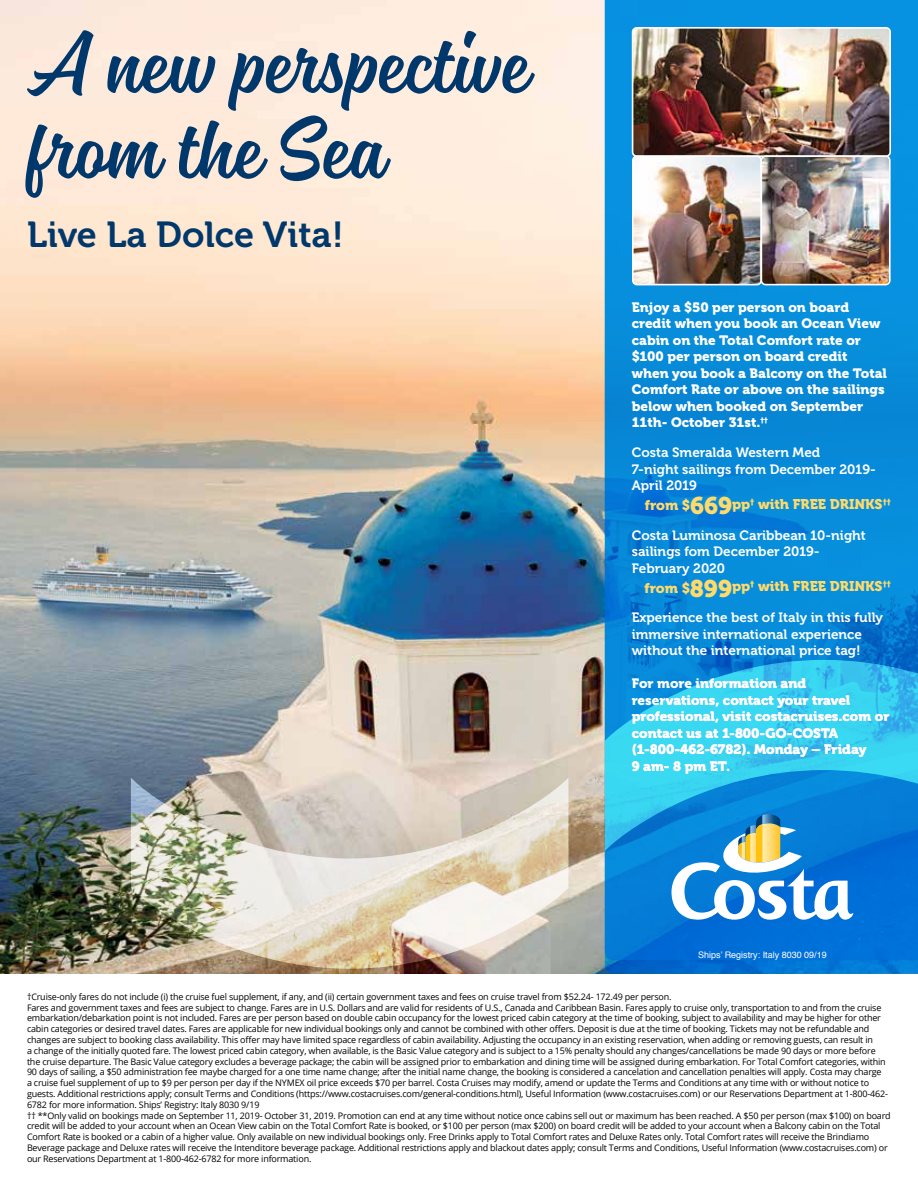
<style>
.page{position:relative;width:918px;height:1188px;background:#fff}
.page>*{position:absolute;margin:0;border:0;box-sizing:border-box;transform-origin:0 0}
.t1{font:106.5px/85.5px "Magneton";color:#00386c}
.t2{font:36px "Museo 700";color:#00386c}
.t3{font:13.95px "Museo 900";color:#ffda6b}
.t4{font:13.5px/16.5px "Museo 900";color:#fff}
.t5{font:13.5px/16.5px "Museo 700";color:#fff}
.t6{font:9px/10.8px "Open Sans";letter-spacing:-.02em;color:#000}
.t7{font:9px "Helvetica";color:#fff}
.s1{font-size:24px}
</style>
<div class="page">
<img style="left:0;top:0;width:605px;height:973px">
<svg style="left:605px;top:0;width:313px;height:973px;background:#0686d9"></svg>
<img style="left:131px;top:778px;width:437px;height:191px">
<svg style="left:605px;top:660px;width:313px;height:191px;background:#26b4e7"></svg>
<svg style="left:672px;top:814px;width:181px;height:106px"></svg>
<img style="left:633px;top:30px;width:257px;height:255px">
<div style="left:632px;top:27px;width:259px;height:130px;border:2px solid #fff;border-radius:4px"></div>
<img style="left:633px;top:156px;width:128px;height:129px;border-radius:4px">
<div style="left:632px;top:155px;width:130px;height:130px;border:2px solid #fff;border-radius:4px"></div>
<img style="left:761px;top:156px;width:129px;height:129px;border-radius:4px">
<div style="left:761px;top:155px;width:130px;height:130px;border:2px solid #fff;border-radius:4px"></div>
<h1 class="t1" style="left:27px;top:25px;width:503px">A new perspective from the Sea</h1>
<h2 class="t2" style="left:27px;top:214px;width:318px">Live La Dolce Vita!</h2>
<p class="t4" style="left:632px;top:299px;width:257px">Enjoy a $50 per person on board credit when you book an Ocean View cabin on the Total Comfort rate or $100 per person on board credit when you book a Balcony on the Total<br>Comfort Rate or above on the sailings below when booked on September<br>11th- October 31st.<sup>††</sup></p>
<h3 class="t5" style="left:632px;top:444px;width:246px">Costa Smeralda Western Med<br>7-night sailings from December 2019-<br>April 2019</h3>
<h3 class="t5" style="left:632px;top:527px;width:236px">Costa Luminosa Caribbean 10-night sailings fom December 2019-<br>February 2020</h3>
<h3 class="t5" style="left:632px;top:609px;width:253px">Experience the best of Italy in this fully immersive international experience without the international price tag!</h3>
<h3 class="t4" style="left:632px;top:675px;width:259px">For more information and reservations, contact your travel professional, visit costacruises.com or contact us at 1-800-GO-COSTA (1-800-462-6782). Monday – Friday<br>9 am- 8 pm ET.</h3>
<h3 class="t3" style="left:645px;top:496px;width:248px">from $<span class="s1">669</span>pp<sup>†</sup> with FREE DRINKS<sup>††</sup></h3>
<h3 class="t3" style="left:645px;top:578px;width:248px">from $<span class="s1">899</span>pp<sup>†</sup> with FREE DRINKS<sup>††</sup></h3>
<p class="t7" style="left:698px;top:947px;width:130px">Ships’ Registry: Italy 8030 09/19</p>
<p class="t6" style="left:27px;top:991px;width:865px">†Cruise-only fares do not include (i) the cruise fuel supplement, if any, and (ii) certain government taxes and fees on cruise travel from $52.24- 172.49 per person.<br>Fares and government taxes and fees are subject to change. Fares are in U.S. Dollars and are valid for residents of U.S., Canada and Caribbean Basin. Fares apply to cruise only, transportation to and from the cruise embarkation/debarkation point is not included. Fares are per person based on double cabin occupancy for the lowest priced cabin category at the time of booking, subject to availability and may be higher for other cabin categories or desired travel dates. Fares are applicable for new individual bookings only and cannot be combined with other offers. Deposit is due at the time of booking. Tickets may not be refundable and changes are subject to booking class availability. This offer may have limited space regardless of cabin availability. Adjusting the occupancy in an existing reservation, when adding or removing guests, can result in<br>a change of the initially quoted fare. The lowest priced cabin category, when available, is the Basic Value category and is subject to a 15% penalty should any changes/cancellations be made 90 days or more before the cruise departure. The Basic Value category excludes a beverage package; the cabin will be assigned prior to embarkation and dining time will be assigned during embarkation. For Total Comfort categories, within 90 days of sailing, a $50 administration fee maybe charged for a one time name change; after the initial name change, the booking is considered a cancelation and cancellation penalties will apply. Costa may charge<br>a cruise fuel supplement of up to $9 per person per day if the NYMEX oil price exceeds $70 per barrel. Costa Cruises may modify, amend or update the Terms and Conditions at any time with or without notice to guests. Additional restrictions apply; consult Terms and Conditions (https://www.costacruises.com/general-conditions.html), Useful Information (www.costacruises.com) or our Reservations Department at 1-800-462- 6782 for more information. Ships’ Registry: Italy 8030 9/19<br>†† **Only valid on bookings made on September 11, 2019- October 31, 2019. Promotion can end at any time without notice once cabins sell out or maximum has been reached. A $50 per person (max $100) on board credit will be added to your account when an Ocean View cabin on the Total Comfort Rate is booked, or $100 per person (max $200) on board credit will be added to your account when a Balcony cabin on the Total Comfort Rate is booked or a cabin of a higher value. Only available on new individual bookings only. Free Drinks apply to Total Comfort rates and Deluxe Rates only. Total Comfort rates will receive the Brindiamo Beverage package and Deluxe rates will receive the Intenditore beverage package. Additional restrictions apply and blackout dates apply; consult Terms and Conditions, Useful Information (www.costacruises.com) or our Reservations Department at 1-800-462-6782 for more information.</p>
</div>
